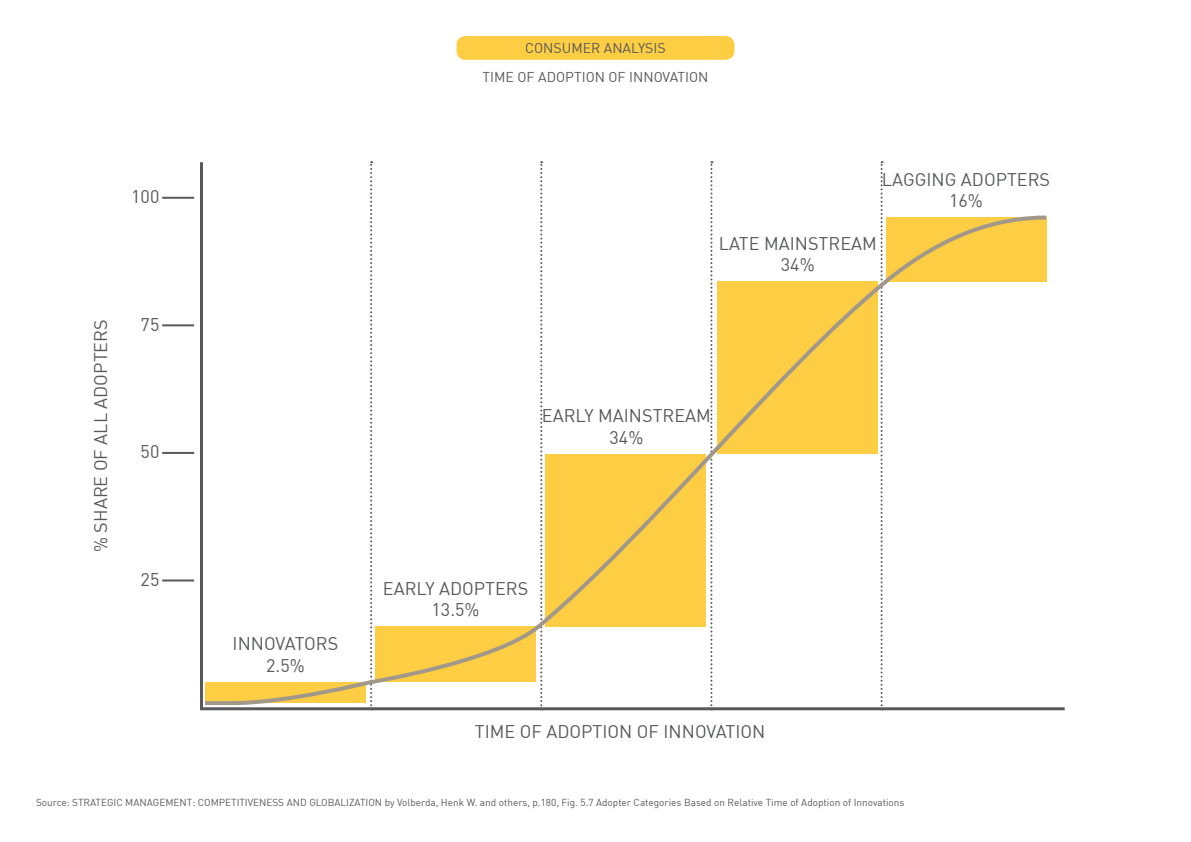
<style>
.page{position:relative;width:1191px;height:842px;background:#fff}
.page>*{position:absolute;margin:0;border:0;box-sizing:border-box;transform-origin:0 0}
.t1{font:18px/21.6px "DIN";color:#58595b;text-align:center}
.t2{font:14px/28.5px "DIN";color:#58595b;text-align:center}
.t3{font:10px "DIN";color:#58595b}
</style>
<div class="page">
<div style="left:456px;top:36px;width:278px;height:24px;background:#fdce43;border-radius:9px"></div>
<svg style="left:200px;top:161px;width:865px;height:550px"></svg>
<svg style="left:370px;top:161px;width:2px;height:549px"></svg>
<svg style="left:540px;top:161px;width:2px;height:549px"></svg>
<svg style="left:710px;top:161px;width:2px;height:549px"></svg>
<svg style="left:880px;top:161px;width:2px;height:549px"></svg>
<hr style="left:162px;top:197px;width:32px;height:2px;background:#58595b">
<hr style="left:162px;top:324px;width:32px;height:2px;background:#58595b">
<hr style="left:162px;top:452px;width:32px;height:2px;background:#58595b">
<hr style="left:162px;top:579px;width:32px;height:2px;background:#58595b">
<svg style="left:201px;top:214px;width:849px;height:493px"></svg>
<h1 class="t1" style="left:131px;top:186px;width:30px">100</h1>
<h1 class="t1" style="left:89px;top:552px;width:234px;rotate:-90deg">% SHARE OF ALL ADOPTERS</h1>
<h1 class="t1" style="left:141px;top:313px;width:20px">75</h1>
<h1 class="t1" style="left:141px;top:441px;width:20px">50</h1>
<h1 class="t1" style="left:141px;top:568px;width:20px">25</h1>
<h2 class="t2" style="left:482px;top:34px;width:227px">CONSUMER ANALYSIS<br>TIME OF ADOPTION OF INNOVATION</h2>
<h1 class="t1" style="left:882px;top:168px;width:170px">LAGGING ADOPTERS<br>16%</h1>
<h1 class="t1" style="left:718px;top:232px;width:160px">LATE MAINSTREAM<br>34%</h1>
<h1 class="t1" style="left:542px;top:405px;width:170px">EARLY MAINSTREAM<br>34%</h1>
<h1 class="t1" style="left:233px;top:633px;width:107px">INNOVATORS<br>2.5%</h1>
<h1 class="t1" style="left:383px;top:577px;width:147px">EARLY ADOPTERS<br>13.5%</h1>
<h1 class="t1" style="left:475px;top:720px;width:292px">TIME OF ADOPTION OF INNOVATION</h1>
<p class="t3" style="left:36px;top:796px;width:870px">Source: STRATEGIC MANAGEMENT: COMPETITIVENESS AND GLOBALIZATION by Volberda, Henk W. and others, p.180, Fig. 5.7 Adopter Categories Based on Relative Time of Adoption of Innovations</p>
</div>
